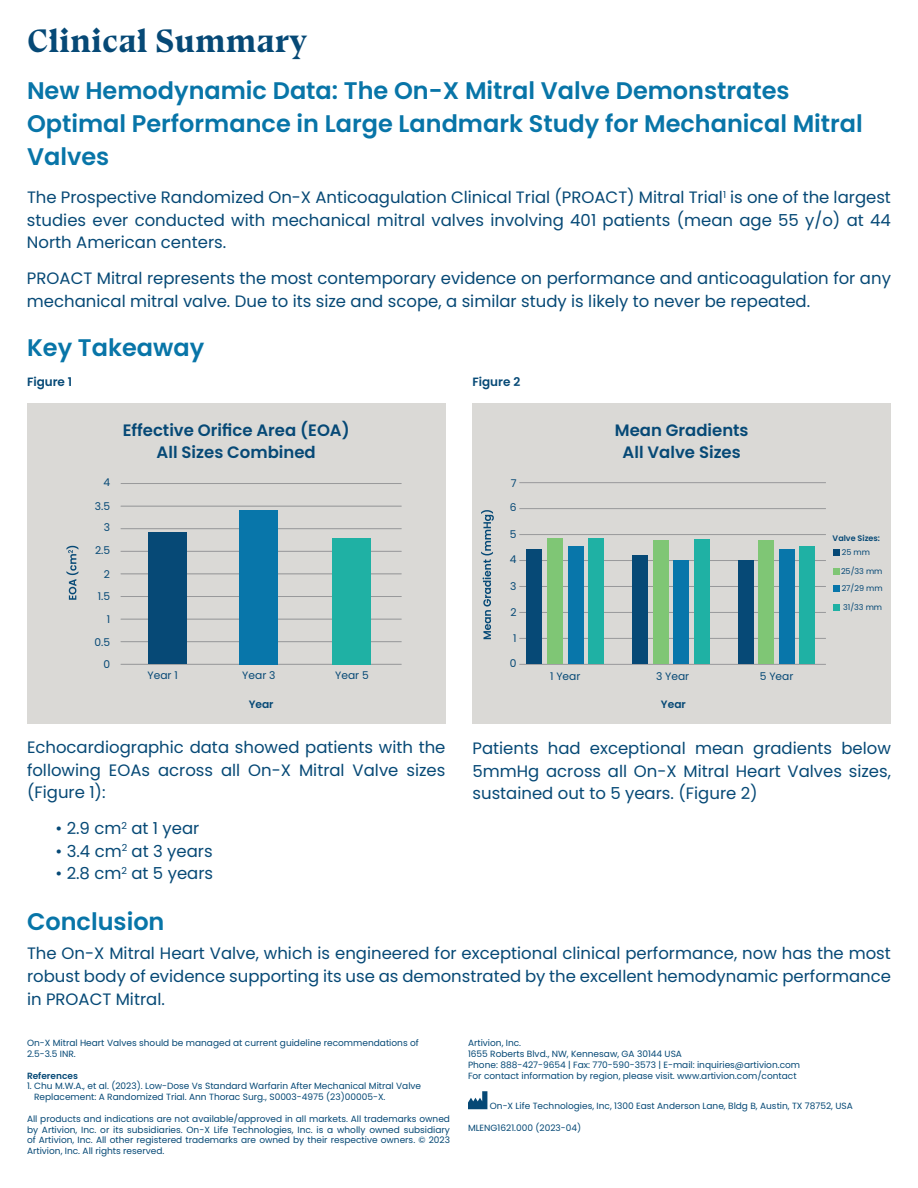
<style>
.page{position:relative;width:918px;height:1188px;background:#fff}
.page>*{position:absolute;margin:0;border:0;box-sizing:border-box;transform-origin:0 0}
.t1{font:700 33px "Bluu Suuperstar";color:#064976}
.t2{font:600 24px/33px "Poppins";color:#0875a8}
.t3{font:16.5px/22.5px "Poppins";color:#064976;text-align:justify}
.t4{font:600 16.5px/22.5px "Poppins";color:#064976;text-align:center}
.t5{font:600 12px "Poppins";color:#064976}
.t6{font:10.65px/22.6px "Poppins";color:#064976;text-align:right}
.t7{font:600 10.65px "Poppins";color:#064976}
.t8{font:9px/10.8px "Poppins";color:#064976}
.t9{font:600 9px "Poppins";color:#064976}
.t10{font:7.95px "Poppins";color:#064976}
.t11{font:600 7.95px "Poppins";color:#064976}
</style>
<div class="page">
<svg style="left:468px;top:1091px;width:19px;height:18px"></svg>
<div style="left:472px;top:403px;width:419px;height:321px;background:#dad9d6"></div>
<div style="left:27px;top:403px;width:419px;height:321px;background:#dad9d6"></div>
<hr style="left:121px;top:483px;width:281px;height:1px;background:#98999b">
<hr style="left:121px;top:506px;width:281px;height:1px;background:#98999b">
<hr style="left:121px;top:528px;width:281px;height:1px;background:#98999b">
<hr style="left:121px;top:574px;width:281px;height:1px;background:#98999b">
<hr style="left:121px;top:551px;width:281px;height:1px;background:#98999b">
<hr style="left:121px;top:596px;width:281px;height:1px;background:#98999b">
<hr style="left:121px;top:619px;width:281px;height:1px;background:#98999b">
<hr style="left:121px;top:641px;width:281px;height:1px;background:#98999b">
<hr style="left:121px;top:664px;width:281px;height:1px;background:#98999b">
<svg style="left:66px;top:546px;width:12px;height:54px"></svg>
<div style="left:148px;top:532px;width:38px;height:132px;background:#064976"></div>
<div style="left:240px;top:510px;width:38px;height:154px;background:#0876aa"></div>
<div style="left:333px;top:538px;width:38px;height:126px;background:#1fb1a4"></div>
<hr style="left:519px;top:482px;width:307px;height:1px;background:#98999b">
<hr style="left:519px;top:508px;width:307px;height:1px;background:#98999b">
<hr style="left:519px;top:534px;width:307px;height:1px;background:#98999b">
<hr style="left:519px;top:560px;width:307px;height:1px;background:#98999b">
<hr style="left:519px;top:586px;width:307px;height:1px;background:#98999b">
<hr style="left:519px;top:612px;width:307px;height:1px;background:#98999b">
<hr style="left:519px;top:638px;width:307px;height:1px;background:#98999b">
<hr style="left:519px;top:664px;width:307px;height:1px;background:#98999b">
<div style="left:526px;top:549px;width:16px;height:115px;background:#064976"></div>
<div style="left:547px;top:538px;width:16px;height:126px;background:#7fc675"></div>
<div style="left:568px;top:547px;width:16px;height:117px;background:#0876aa"></div>
<div style="left:588px;top:538px;width:16px;height:126px;background:#1fb1a4"></div>
<div style="left:632px;top:555px;width:16px;height:109px;background:#064976"></div>
<div style="left:653px;top:541px;width:16px;height:123px;background:#7fc675"></div>
<div style="left:673px;top:560px;width:16px;height:104px;background:#0876aa"></div>
<div style="left:694px;top:539px;width:16px;height:125px;background:#1fb1a4"></div>
<div style="left:738px;top:560px;width:16px;height:104px;background:#064976"></div>
<div style="left:758px;top:541px;width:16px;height:123px;background:#7fc675"></div>
<div style="left:779px;top:549px;width:16px;height:115px;background:#0876aa"></div>
<div style="left:800px;top:547px;width:15px;height:117px;background:#1fb1a4"></div>
<div style="left:833px;top:549px;width:6px;height:7px;background:#064976"></div>
<svg style="left:833px;top:568px;width:6px;height:6px"></svg>
<div style="left:833px;top:585px;width:6px;height:7px;background:#0876aa"></div>
<div style="left:833px;top:604px;width:6px;height:7px;background:#1fb1a4"></div>
<svg style="left:481px;top:510px;width:13px;height:129px"></svg>
<h1 class="t1" style="left:27px;top:21px;width:282px">Clinical Summary</h1>
<h2 class="t2" style="left:27px;top:74px;width:837px">New Hemodynamic Data: The On-X Mitral Valve Demonstrates<br>Optimal Performance in Large Landmark Study for Mechanical Mitral<br>Valves</h2>
<p class="t3" style="left:27px;top:186px;width:866px">The Prospective Randomized On-X Anticoagulation Clinical Trial (PROACT) Mitral Trial<sup>1</sup> is one of the largest studies ever conducted with mechanical mitral valves involving 401 patients (mean age 55 y/o) at 44<br>North American centers.</p>
<p class="t3" style="left:27px;top:267px;width:866px">PROACT Mitral represents the most contemporary evidence on performance and anticoagulation for any mechanical mitral valve. Due to its size and scope, a similar study is likely to never be repeated.</p>
<h2 class="t2" style="left:27px;top:331px;width:179px">Key Takeaway</h2>
<p class="t5" style="left:27px;top:375px;width:47px">Figure 1</p>
<p class="t4" style="left:123px;top:419px;width:229px">Effective Orifice Area (EOA)<br>All Sizes Combined</p>
<p class="t6" style="left:103px;top:471px;width:8px">4</p>
<p class="t6" style="left:95px;top:496px;width:17px;line-height:21px">3.5<br>3</p>
<p class="t6" style="left:95px;top:539px;width:17px">2.5</p>
<p class="t6" style="left:94px;top:563px;width:17px">2<br>1.5<br>1<br>0.5<br>0</p>
<p class="t6" style="left:148px;top:664px;width:32px">Year 1</p>
<p class="t6" style="left:242px;top:664px;width:35px">Year 3</p>
<p class="t6" style="left:335px;top:664px;width:35px">Year 5</p>
<p class="t7" style="left:249px;top:698px;width:26px">Year</p>
<p class="t3" style="left:27px;top:736px;width:420px">Echocardiographic data showed patients with the following EOAs across all On-X Mitral Valve sizes (Figure 1):</p>
<p class="t3" style="left:55px;top:817px;width:145px">• 2.9 cm<sup>2</sup> at 1 year</p>
<p class="t3" style="left:56px;top:840px;width:159px">• 3.4 cm<sup>2</sup> at 3 years</p>
<p class="t3" style="left:56px;top:862px;width:159px">• 2.8 cm<sup>2</sup> at 5 years</p>
<p class="t5" style="left:472px;top:375px;width:49px">Figure 2</p>
<p class="t4" style="left:615px;top:419px;width:135px">Mean Gradients<br>All Valve Sizes</p>
<p class="t6" style="left:511px;top:472px;width:7px">7</p>
<p class="t6" style="left:510px;top:496px;width:8px">6</p>
<p class="t6" style="left:510px;top:523px;width:8px">5</p>
<p class="t6" style="left:510px;top:548px;width:8px">4</p>
<p class="t6" style="left:510px;top:575px;width:8px">3</p>
<p class="t6" style="left:510px;top:601px;width:8px">2</p>
<p class="t6" style="left:513px;top:627px;width:5px">1</p>
<p class="t6" style="left:510px;top:652px;width:8px">0</p>
<p class="t11" style="left:833px;top:534px;width:49px">Valve Sizes:</p>
<p class="t10" style="left:841px;top:566px;width:43px">25/33 mm</p>
<p class="t10" style="left:842px;top:584px;width:43px">27/29 mm</p>
<p class="t10" style="left:843px;top:603px;width:41px">31/33 mm</p>
<p class="t10" style="left:842px;top:547px;width:30px">25 mm</p>
<p class="t6" style="left:550px;top:665px;width:32px">1 Year</p>
<p class="t6" style="left:656px;top:665px;width:35px">3 Year</p>
<p class="t6" style="left:760px;top:665px;width:35px">5 Year</p>
<p class="t7" style="left:661px;top:698px;width:26px">Year</p>
<p class="t3" style="left:472px;top:737px;width:420px">Patients had exceptional mean gradients below 5mmHg across all On-X Mitral Heart Valves sizes, sustained out to 5 years. (Figure 2)</p>
<h2 class="t2" style="left:27px;top:905px;width:139px">Conclusion</h2>
<p class="t3" style="left:27px;top:943px;width:866px">The On-X Mitral Heart Valve, which is engineered for exceptional clinical performance, now has the most robust body of evidence supporting its use as demonstrated by the excellent hemodynamic performance in PROACT Mitral.</p>
<p class="t8" style="left:27px;top:1038px;width:393px">On-X Mitral Heart Valves should be managed at current guideline recommendations of<br>2.5-3.5 INR.</p>
<p class="t9" style="left:27px;top:1070px;width:52px">References</p>
<p class="t8" style="left:34px;top:1081px;width:389px;text-indent:-7px">1. Chu M.W.A., et al. (2023). Low-Dose Vs Standard Warfarin After Mechanical Mitral Valve<br>Replacement: A Randomized Trial. Ann Thorac Surg., S0003-4975 (23)00005-X.</p>
<p class="t8" style="left:27px;top:1113px;width:424px;text-align:justify">All products and indications are not available/approved in all markets. All trademarks owned by Artivion, Inc. or its subsidiaries. On-X Life Technologies, Inc. is a wholly owned subsidiary of Artivion, Inc. All other registered trademarks are owned by their respective owners. © 2023<br>Artivion, Inc. All rights reserved.</p>
<p class="t8" style="left:468px;top:1038px;width:334px">Artivion, Inc.<br>1655 Roberts Blvd., NW, Kennesaw, GA 30144 USA<br>Phone: 888-427-9654 | Fax: 770-590-3573 | E-mail: inquiries@artivion.com For contact information by region, please visit. www.artivion.com/contact</p>
<p class="t8" style="left:490px;top:1101px;width:365px">On-X Life Technologies, Inc, 1300 East Anderson Lane, Bldg B, Austin, TX 78752, USA</p>
<p class="t8" style="left:468px;top:1122px;width:115px">MLENG1621.000 (2023-04)</p>
</div>
